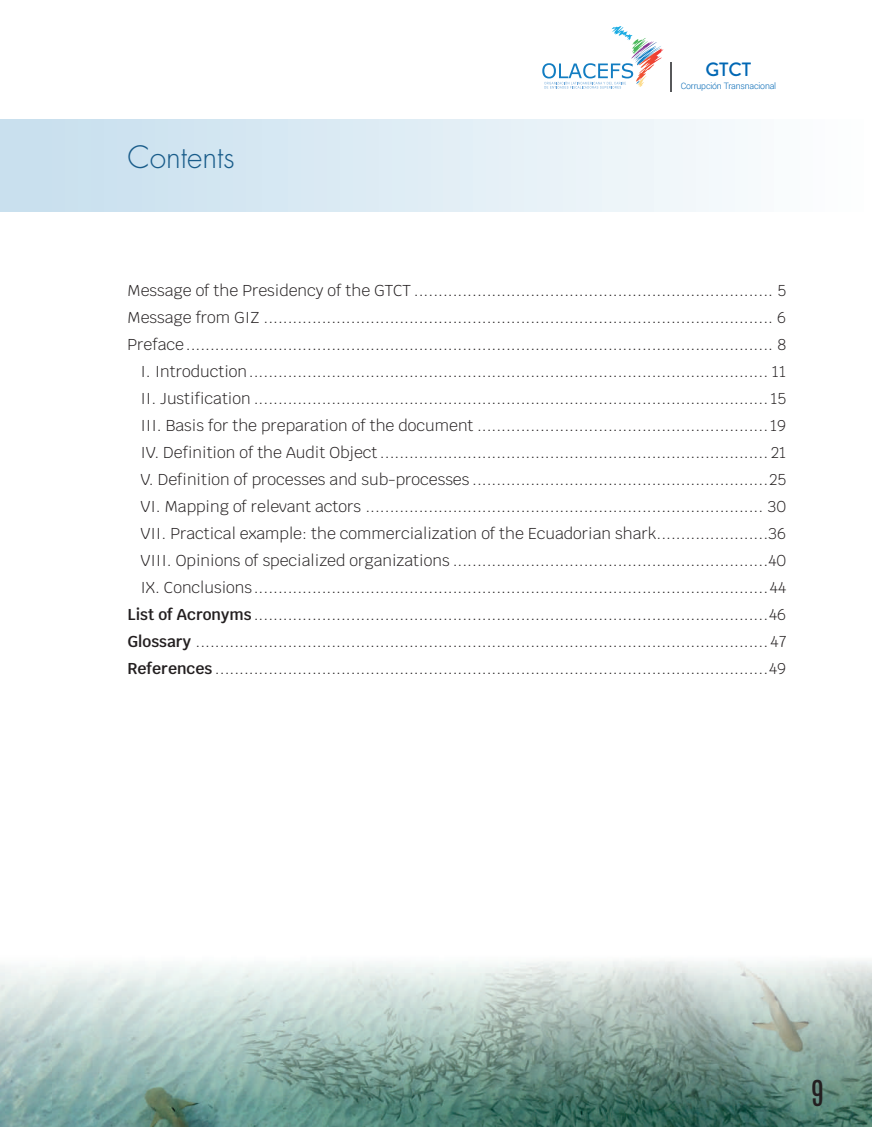
<style>
.page{position:relative;width:872px;height:1127px;background:#fff}
.page>*{position:absolute;margin:0;border:0;box-sizing:border-box;transform-origin:0 0}
.t1{font:300 30px "Futura";color:#195c8a}
.t2{font:30px "Antonio";color:#231f20}
.t3{font:500 19.2px "Brandon Grotesque";color:#0167b4}
.t4{font:300 15.75px/27px "Krub";color:#231f20;text-align:right}
.t5{font:300 8.85px "Roboto";letter-spacing:-.02em;color:#0167b4}
.s1{font-weight:600}
</style>
<div class="page">
<img style="left:0;top:961px;width:872px;height:166px">
<svg style="left:542px;top:26px;width:121px;height:63px"></svg>
<hr style="left:670px;top:62px;width:2px;height:29px;background:#57585a">
<div style="left:0;top:119px;width:872px;height:92px;background:linear-gradient(to right,#c5deed,#fefefe)"></div>
<hr style="left:0;top:119px;width:1px;height:93px;background:#c9e0ee">
<h1 class="t1" style="left:128px;top:139px;width:109px">Contents</h1>
<p class="t3" style="left:705px;top:57px;width:47px">GTCT</p>
<p class="t5" style="left:680px;top:80px;width:97px">Corrupción Transnacional</p>
<p class="t4" style="left:128px;top:277px;width:660px">Message of the Presidency of the GTCT .......................................................................... 5<br>Message from GIZ ......................................................................................................... 6<br>Preface ......................................................................................................................... 8<br>I. Introduction ........................................................................................................... 11<br>II. Justification .......................................................................................................... 15<br>III. Basis for the preparation of the document ............................................................ 19<br>IV. Definition of the Audit Object ................................................................................ 21<br>V. Definition of processes and sub-processes .............................................................25<br>VI. Mapping of relevant actors .................................................................................. 30<br>VII. Practical example: the commercialization of the Ecuadorian shark .......................36<br>VIII. Opinions of specialized organizations .................................................................40<br>IX. Conclusions ..........................................................................................................44<br><span class="s1">List of Acronyms</span> ..........................................................................................................46<br><span class="s1">Glossary</span> ...................................................................................................................... 47<br><span class="s1">References</span> ..................................................................................................................49</p>
<h1 class="t2" style="left:811px;top:1071px;width:15px">9</h1>
</div>
